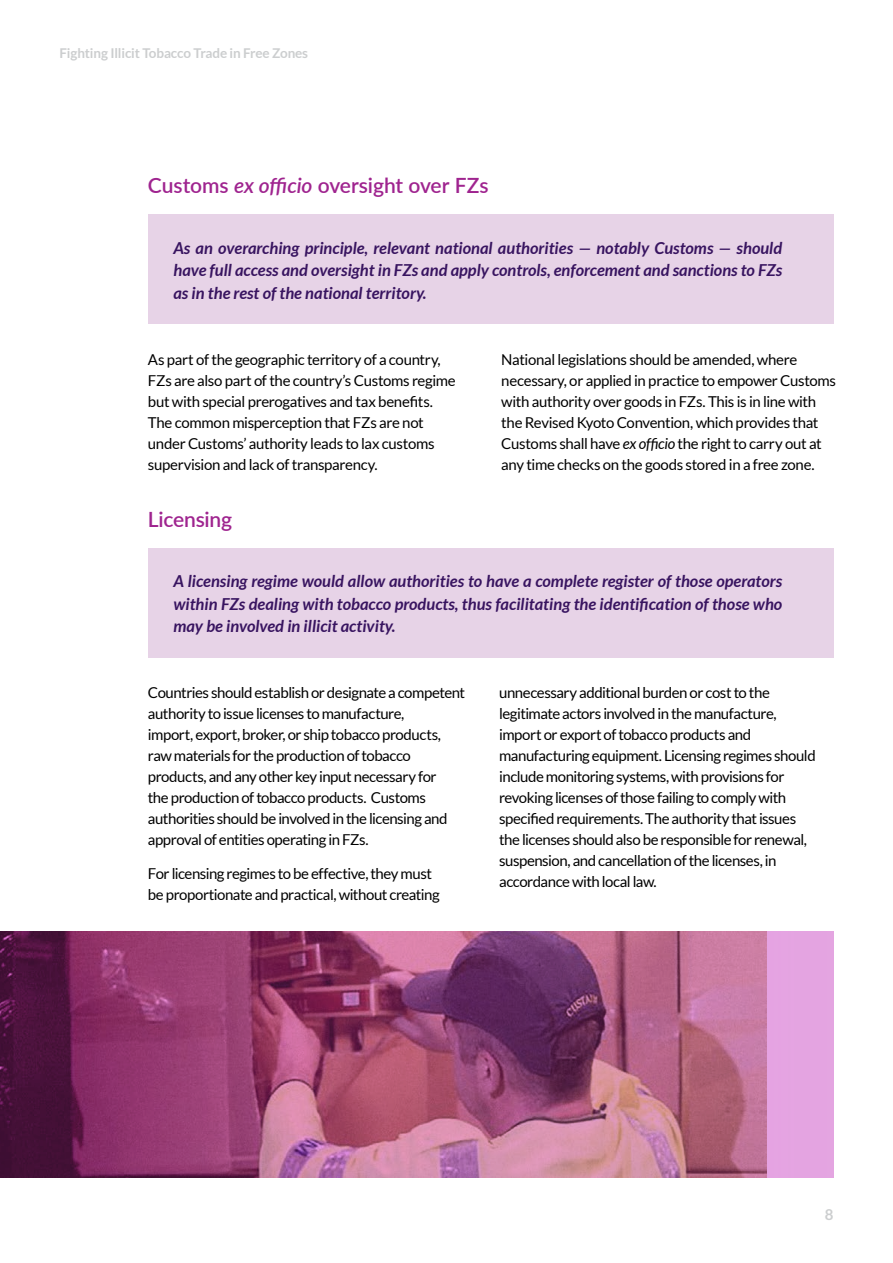
<style>
.page{position:relative;width:893px;height:1263px;background:#fff}
.page>*{position:absolute;margin:0;border:0;box-sizing:border-box;transform-origin:0 0}
.t1{font:600 21px "Lato";letter-spacing:-.01em;color:#9f248f}
.t2{font:italic 700 16.5px/22.5px "Lato";color:#381460;text-align:justify}
.t3{font:15px/21px "Lato";letter-spacing:-.03em;color:#000}
.t4{font:700 15px "Lato";color:#cccecf}
.t5{font:700 13.5px "Lato";letter-spacing:-.01em;color:#cccecf}
.s1{font-style:italic}
</style>
<div class="page">
<div style="left:148px;top:549px;width:685px;height:109px;background:#e7d3e7"></div>
<div style="left:148px;top:215px;width:685px;height:109px;background:#e7d3e7"></div>
<svg style="left:0;top:931px;width:833px;height:247px;background:#9d517b"></svg>
<p class="t5" style="left:60px;top:45px;width:250px">Fighting Illicit Tobacco Trade in Free Zones</p>
<h1 class="t1" style="left:148px;top:170px;width:342px">Customs <span class="s1">ex officio</span> oversight over FZs</h1>
<p class="t2" style="left:173px;top:237px;width:610px">As an overarching principle, relevant national authorities — notably Customs — should have full access and oversight in FZs and apply controls, enforcement and sanctions to FZs as in the rest of the national territory.</p>
<p class="t3" style="left:148px;top:349px;width:309px">As part of the geographic territory of a country, FZs are also part of the country’s Customs regime but with special prerogatives and tax benefits.<br>The common misperception that FZs are not under Customs’ authority leads to lax customs supervision and lack of transparency.</p>
<p class="t3" style="left:501px;top:349px;width:336px">National legislations should be amended, where necessary, or applied in practice to empower Customs with authority over goods in FZs. This is in line with the Revised Kyoto Convention, which provides that Customs shall have <span class="s1">ex officio</span> the right to carry out at any time checks on the goods stored in a free zone.</p>
<h1 class="t1" style="left:148px;top:504px;width:86px">Licensing</h1>
<p class="t2" style="left:173px;top:570px;width:610px">A licensing regime would allow authorities to have a complete register of those operators within FZs dealing with tobacco products, thus facilitating the identification of those who may be involved in illicit activity.</p>
<p class="t3" style="left:148px;top:682px;width:319px">Countries should establish or designate a competent authority to issue licenses to manufacture,<br>import, export, broker, or ship tobacco products, raw materials for the production of tobacco products, and any other key input necessary for<br>the production of tobacco products. Customs authorities should be involved in the licensing and approval of entities operating in FZs.</p>
<p class="t3" style="left:148px;top:863px;width:293px">For licensing regimes to be effective, they must be proportionate and practical, without creating</p>
<p class="t3" style="left:499px;top:682px;width:318px">unnecessary additional burden or cost to the legitimate actors involved in the manufacture, import or export of tobacco products and manufacturing equipment. Licensing regimes should include monitoring systems, with provisions for revoking licenses of those failing to comply with specified requirements. The authority that issues the licenses should also be responsible for renewal, suspension, and cancellation of the licenses, in accordance with local law.</p>
<p class="t4" style="left:825px;top:1206px;width:10px">8</p>
</div>
